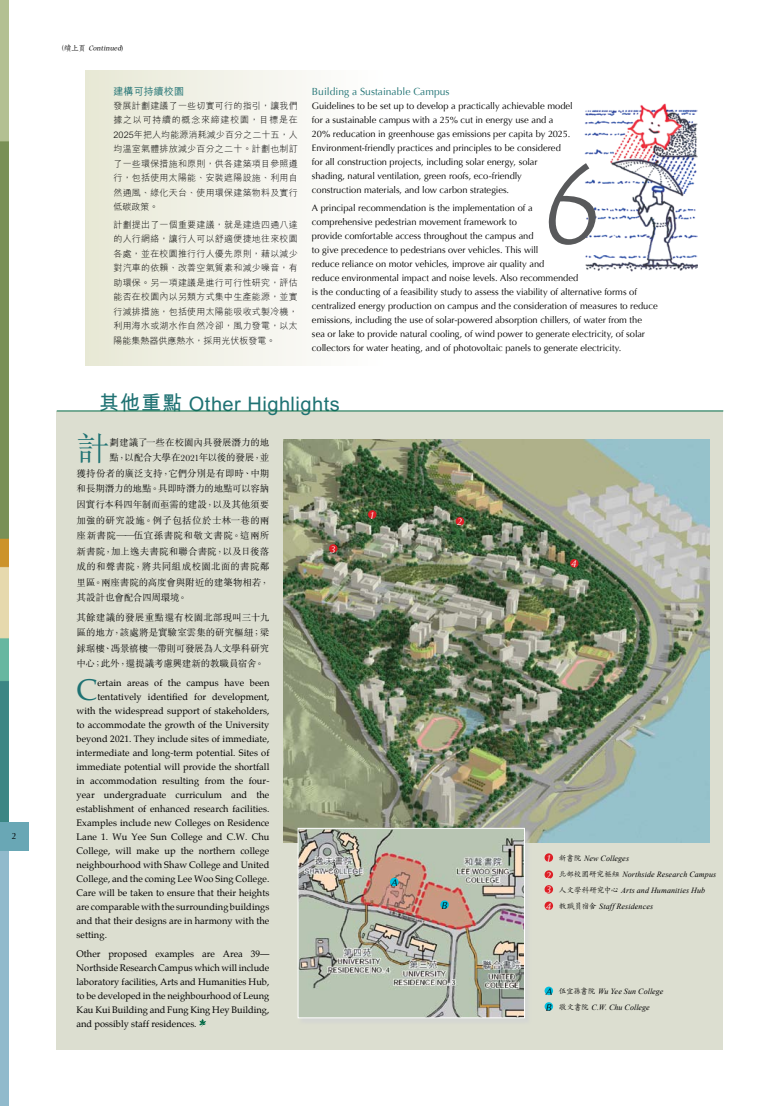
<style>
.page{position:relative;width:780px;height:1106px;background:#fff}
.page>*{position:absolute;margin:0;border:0;box-sizing:border-box;transform-origin:0 0}
.t1{font:300 110px "Lithos Pro";color:#58595b}
.t2{font:300 32.9px "M Sung HK";color:#1f7273}
.t3{font:29.4px "Palatino";color:#1f7273}
.t4{font:500 20px "M Hei HK";letter-spacing:.025em;color:#1f7273}
.t5{font:10.3px "Optima";color:#1f7273}
.t6{font:italic 10px/17px "Optima";color:#fff}
.t7{font:500 10px "M Hei HK";letter-spacing:.01em;color:#1f7273}
.t8{font:italic 10px/15.6px "Optima";color:#000}
.t9{font:300 9.5px/15.5px "M Sung HK";color:#000;text-align:justify}
.t10{font:300 9.5px "M Sung HK";letter-spacing:-.02em;color:#000}
.t11{font:300 9.5px "M Sung HK";letter-spacing:.035em;color:#000}
.t12{font:300 9.5px "M Sung HK";letter-spacing:-.025em;color:#000}
.t13{font:300 9.5px "M Sung HK";letter-spacing:.04em;color:#000}
.t14{font:9.3px/14px "Optima";letter-spacing:-.005em;color:#000}
.t15{font:9.3px/14px "Palatino";letter-spacing:.005em;color:#000;text-align:justify}
.t16{font:300 9px/14.5px "M Hei HK";letter-spacing:.025em;color:#000;text-align:justify}
.t17{font:9px "Optima";color:#000;scale:.95 1}
.t18{font:italic 8px/16.2px "Times New Roman";letter-spacing:.015em;color:#000}
.t19{font:italic 500 8px "M Kai HK";color:#000}
.s1{font-style:normal}
.s2{font-weight:700}
.s3{font-family:"M Kai HK";font-weight:500;font-style:normal}
</style>
<div class="page">
<img style="left:0;top:0;width:9px;height:1106px">
<div style="left:0;top:822px;width:28px;height:28px;background:#69a7b5"></div>
<div style="left:57px;top:411px;width:666px;height:638px;background:#dcded0"></div>
<img style="left:283px;top:439px;width:426px;height:403px">
<img style="left:584px;top:103px;width:113px;height:169px">
<div style="left:85px;top:71px;width:496px;height:295px;background:linear-gradient(to right,#ebecdc,#fff)"></div>
<svg style="left:199px;top:1019px;width:7px;height:7px"></svg>
<div style="left:368px;top:510px;width:8px;height:9px;background:#dd1e25;border-radius:50%"></div>
<div style="left:570px;top:559px;width:8px;height:8px;background:#dd1e25;border-radius:50%"></div>
<div style="left:329px;top:544px;width:8px;height:9px;background:#dd1e25;border-radius:50%"></div>
<div style="left:455px;top:517px;width:9px;height:8px;background:#dd1e25;border-radius:50%"></div>
<hr style="left:57px;top:411px;width:666px;height:1px;background:#006944">
<div style="left:298px;top:828px;width:233px;height:196px;background:#d1d3d4;opacity:.68"></div>
<img style="left:300px;top:830px;width:222px;height:186px">
<div style="left:298px;top:828px;width:226px;height:190px;border:1px solid #fff"></div>
<div style="left:544px;top:853px;width:9px;height:8px;background:#dd1e25;border-radius:50%"></div>
<div style="left:544px;top:870px;width:9px;height:8px;background:#dd1e25;border-radius:50%"></div>
<div style="left:544px;top:885px;width:9px;height:8px;background:#dd1e25;border-radius:50%"></div>
<div style="left:544px;top:901px;width:9px;height:9px;background:#dd1e25;border-radius:50%"></div>
<div style="left:390px;top:877px;width:8px;height:9px;background:#00bfdf;border-radius:50%"></div>
<div style="left:440px;top:900px;width:9px;height:9px;background:#00bfdf;border-radius:50%"></div>
<div style="left:544px;top:986px;width:9px;height:9px;background:#00bfdf;border-radius:50%"></div>
<div style="left:544px;top:1002px;width:9px;height:8px;background:#00bfdf;border-radius:50%"></div>
<p class="t17" style="left:12px;top:831px;width:7px">2</p>
<p class="t19" style="left:57px;top:42px;width:68px"><span class="s1">（續上頁</span> Continued<span class="s1">)</span></p>
<p class="t7" style="left:113px;top:84px;width:72px">建構可持續校園</p>
<p class="t16" style="left:113px;top:98px;width:186px">發展計劃建議了一些切實可行的指引，讓我們據之以可持續的概念來締建校園，目標是在2025年把人均能源消耗減少百分之二十五，人均溫室氣體排放減少百分之二十。計劃也制訂了一些環保措施和原則，供各建築項目參照遵行，包括使用太陽能、安裝遮陽設施、利用自然通風、綠化天台、使用環保建築物料及實行低碳政策。</p>
<p class="t16" style="left:113px;top:217px;width:186px">計劃提出了一個重要建議，就是建造四通八達的人行網絡，讓行人可以舒適便捷地往來校園各處，並在校園推行行人優先原則，藉以減少對汽車的依賴、改善空氣質素和減少噪音，有助環保。另一項建議是進行可行性研究，評估能否在校園內以另類方式集中生產能源，並實行減排措施，包括使用太陽能吸收式製冷機，利用海水或湖水作自然冷卻，風力發電，以太陽能集熱器供應熱水，採用光伏板發電。</p>
<p class="t5" style="left:312px;top:85px;width:139px">Building a Sustainable Campus</p>
<p class="t14" style="left:312px;top:99px;width:262px">Guidelines to be set up to develop a practically achievable model for a sustainable campus with a 25% cut in energy use and a 20% reducation in greenhouse gas emissions per capita by 2025.<br>Environment-friendly practices and principles to be considered for all construction projects, including solar energy, solar shading, natural ventilation, green roofs, eco-friendly construction materials, and low carbon strategies.</p>
<p class="t14" style="left:312px;top:201px;width:347px">A principal recommendation is the implementation of a<br>comprehensive pedestrian movement framework to<br>provide comfortable access throughout the campus and<br>to give precedence to pedestrians over vehicles. This will<br>reduce reliance on motor vehicles, improve air quality and<br>reduce environmental impact and noise levels. Also recommended<br>is the conducting of a feasibility study to assess the viability of alternative forms of centralized energy production on campus and the consideration of measures to reduce emissions, including the use of solar-powered absorption chillers, of water from the<br>sea or lake to provide natural cooling, of wind power to generate electricity, of solar collectors for water heating, and of photovoltaic panels to generate electricity.</p>
<h3 class="t4" style="left:99px;top:389px;width:242px"><span class="s2">其他重點</span> Other Highlights</h3>
<h1 class="t1" style="left:531px;top:142px;width:91px">6</h1>
<h2 class="t2" style="left:77px;top:426px;width:34px">計</h2>
<p class="t9" style="left:109px;top:434px;width:161px">劃建議了一些在校園內具發展潛力的地</p>
<p class="t12" style="left:109px;top:451px;width:161px">點，以配合大學在2021年以後的發展，並</p>
<p class="t9" style="left:77px;top:465px;width:194px">獲持份者的廣泛支持，它們分別是有即時、中期</p>
<p class="t10" style="left:77px;top:482px;width:194px">和長期潛力的地點。具即時潛力的地點可以容納</p>
<p class="t10" style="left:77px;top:498px;width:194px">因實行本科四年制而亟需的建設，以及其他須要</p>
<p class="t11" style="left:77px;top:513px;width:194px">加強的研究設施。例子包括位於士林一巷的兩</p>
<p class="t13" style="left:77px;top:529px;width:194px">座新書院──伍宜孫書院和敬文書院。這兩所</p>
<p class="t9" style="left:77px;top:543px;width:194px">新書院，加上逸夫書院和聯合書院，以及日後落</p>
<p class="t11" style="left:77px;top:560px;width:194px">成的和聲書院，將共同組成校園北面的書院鄰</p>
<p class="t9" style="left:77px;top:574px;width:194px">里區。兩座書院的高度會與附近的建築物相若，</p>
<p class="t9" style="left:77px;top:589px;width:112px">其設計也會配合四周環境。</p>
<p class="t9" style="left:77px;top:609px;width:194px">其餘建議的發展重點還有校園北部現叫三十九區的地方，該處將是實驗室雲集的研究樞紐；梁銶琚樓、馮景禧樓一帶則可發展為人文學科研究中心；此外，還提議考慮興建新的教職員宿舍。</p>
<h3 class="t3" style="left:77px;top:672px;width:22px">C</h3>
<p class="t15" style="left:97px;top:675px;width:173px">ertain areas of the campus have been</p>
<p class="t15" style="left:97px;top:689px;width:173px">tentatively identified for development,</p>
<p class="t15" style="left:77px;top:703px;width:194px">with the widespread support of stakeholders,</p>
<p class="t15" style="left:77px;top:717px;width:194px">to accommodate the growth of the University</p>
<p class="t15" style="left:77px;top:731px;width:194px">beyond 2021. They include sites of immediate,</p>
<p class="t15" style="left:77px;top:745px;width:194px">intermediate and long-term potential. Sites of</p>
<p class="t15" style="left:77px;top:759px;width:194px">immediate potential will provide the shortfall</p>
<p class="t15" style="left:77px;top:773px;width:194px">in accommodation resulting from the four-</p>
<p class="t15" style="left:77px;top:787px;width:194px">year undergraduate curriculum and the</p>
<p class="t15" style="left:77px;top:801px;width:194px">establishment of enhanced research facilities.</p>
<p class="t15" style="left:77px;top:815px;width:194px">Examples include new Colleges on Residence</p>
<p class="t15" style="left:77px;top:829px;width:194px">Lane 1. Wu Yee Sun College and C.W. Chu</p>
<p class="t15" style="left:77px;top:843px;width:194px">College, will make up the northern college</p>
<p class="t15" style="left:77px;top:857px;width:194px">neighbourhood with Shaw College and United</p>
<p class="t15" style="left:77px;top:871px;width:194px">College, and the coming Lee Woo Sing College.</p>
<p class="t15" style="left:77px;top:885px;width:194px">Care will be taken to ensure that their heights</p>
<p class="t15" style="left:77px;top:899px;width:194px">are comparable with the surrounding buildings</p>
<p class="t15" style="left:77px;top:913px;width:194px">and that their designs are in harmony with the</p>
<p class="t15" style="left:77px;top:927px;width:32px">setting.</p>
<p class="t15" style="left:77px;top:946px;width:194px">Other proposed examples are Area 39— Northside Research Campus which will include laboratory facilities, Arts and Humanities Hub, to be developed in the neighbourhood of Leung Kau Kui Building and Fung King Hey Building, and possibly staff residences.</p>
<p class="t6" style="left:330px;top:540px;width:7px">3</p>
<p class="t6" style="left:369px;top:506px;width:7px">1</p>
<p class="t6" style="left:457px;top:513px;width:7px">2</p>
<p class="t8" style="left:391px;top:875px;width:8px">A</p>
<p class="t8" style="left:441px;top:897px;width:8px">B</p>
<p class="t6" style="left:571px;top:555px;width:7px">4</p>
<p class="t6" style="left:545px;top:849px;width:7px">1<br>2</p>
<p class="t6" style="left:545px;top:881px;width:7px;line-height:16.4px">3<br>4</p>
<p class="t18" style="left:558px;top:849px;width:159px"><span class="s3">新書院</span> New Colleges<br><span class="s3">北部校園研究樞紐</span> Northside Research Campus<span class="s3">人文學科研究中心</span> Arts and Humanities Hub<br><span class="s3">教職員宿舍</span> Staff Residences</p>
<p class="t8" style="left:545px;top:983px;width:8px">A<br>B</p>
<p class="t18" style="left:558px;top:983px;width:106px"><span class="s3">伍宜孫書院</span> Wu Yee Sun College<span class="s3">敬文書院</span> C.W. Chu College</p>
</div>
